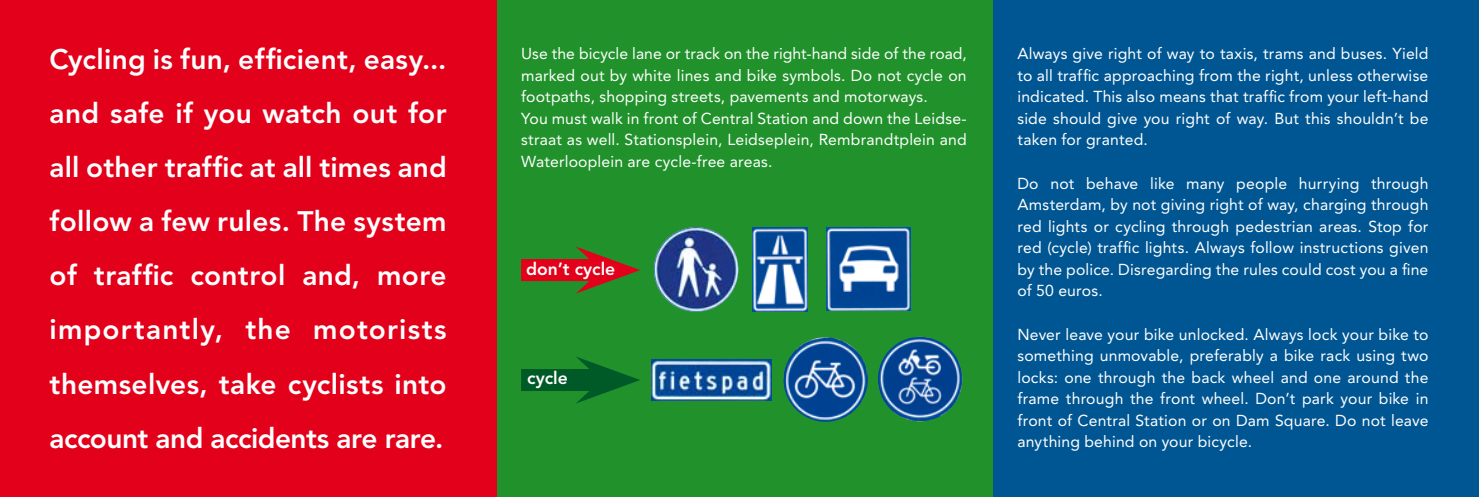
<style>
.page{position:relative;width:1479px;height:497px;background:#fff}
.page>*{position:absolute;margin:0;border:0;box-sizing:border-box;transform-origin:0 0}
.t1{font:800 28px/54.1px "Avenir";letter-spacing:-.01em;color:#fff;text-align:justify}
.t2{font:800 17.5px "Avenir";color:#fff}
.t3{font:15.75px/21.5px "Avenir";letter-spacing:.01em;color:#fff;text-align:justify}
</style>
<div class="page">
<div style="left:992px;top:0;width:486px;height:496px;background:#005693"></div>
<div style="left:496px;top:0;width:496px;height:496px;background:#21922b"></div>
<div style="left:0;top:0;width:496px;height:496px;background:#e2001a"></div>
<div style="left:521px;top:259px;width:80px;height:22px;background:#e2001a"></div>
<svg style="left:575px;top:246px;width:65px;height:47px"></svg>
<img style="left:654px;top:227px;width:84px;height:84px;border-radius:50%">
<img style="left:752px;top:227px;width:55px;height:84px">
<img style="left:827px;top:227px;width:83px;height:83px">
<img style="left:651px;top:359px;width:120px;height:41px">
<img style="left:878px;top:336px;width:84px;height:85px;border-radius:50%">
<div style="left:521px;top:368px;width:80px;height:22px;background:#005a28"></div>
<svg style="left:575px;top:356px;width:65px;height:47px"></svg>
<img style="left:783px;top:337px;width:84px;height:84px;border-radius:50%">
<p class="t1" style="left:50px;top:32px;width:398px">Cycling is fun, efficient, easy... and safe if you watch out for all other traffic at all times and follow a few rules. The system of traffic control and, more importantly, the motorists themselves, take cyclists into account and accidents are rare.</p>
<p class="t3" style="left:521px;top:43px;width:447px;text-align:left">Use the bicycle lane or track on the right-hand side of the road, marked out by white lines and bike symbols. Do not cycle on footpaths, shopping streets, pavements and motorways.<br>You must walk in front of Central Station and down the Leidse&shy;straat as well. Stationsplein, Leidseplein, Rembrandtplein and Waterlooplein are cycle-free areas.</p>
<p class="t3" style="left:1017px;top:43px;width:412px">Always give right of way to taxis, trams and buses. Yield to all traffic approaching from the right, unless otherwise indicated. This also means that traffic from your left-hand side should give you right of way. But this shouldn’t be taken for granted.</p>
<p class="t3" style="left:1017px;top:172px;width:412px">Do not behave like many people hurrying through Amsterdam, by not giving right of way, charging through red lights or cycling through pedestrian areas. Stop for red (cycle) traffic lights. Always follow instructions given by the police. Disregarding the rules could cost you a fine of 50 euros.</p>
<p class="t3" style="left:1017px;top:323px;width:412px">Never leave your bike unlocked. Always lock your bike to something unmovable, preferably a bike rack using two locks: one through the back wheel and one around the frame through the front wheel. Don’t park your bike in front of Central Station or on Dam Square. Do not leave anything behind on your bicycle.</p>
<p class="t2" style="left:526px;top:258px;width:91px">don’t cycle</p>
<p class="t2" style="left:527px;top:367px;width:42px">cycle</p>
</div>
